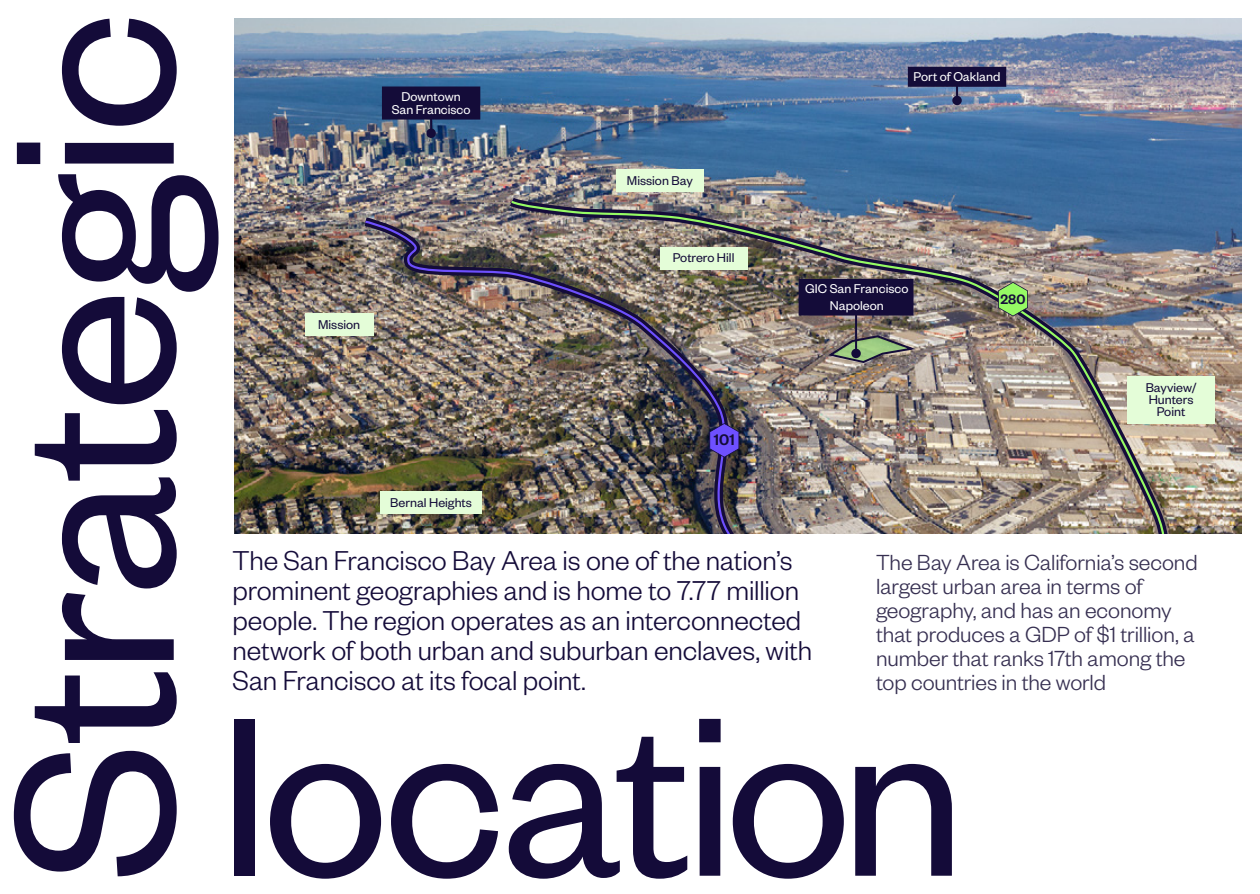
<style>
.page{position:relative;width:1260px;height:894px;background:#fff}
.page>*{position:absolute;margin:0;border:0;box-sizing:border-box;transform-origin:0 0}
.t1{font:249px "Founders Grotesk";letter-spacing:-.02em;color:#140b39}
.t2{font:300 30px/30px "Founders Grotesk";letter-spacing:-.005em;color:#140b39}
.t3{font:300 24px/24px "Founders Grotesk";letter-spacing:-.005em;color:#362f51}
.t4{font:500 16.8px "Founders Grotesk";color:#140c39}
.t5{font:500 15px "Founders Grotesk";color:#140c39}
.t6{font:13.95px/12px "Founders Grotesk";color:#140c39;text-align:center}
.t7{font:13.95px/16.8px "Founders Grotesk";color:#fff;text-align:center}
</style>
<div class="page">
<img style="left:234px;top:18px;width:1008px;height:516px">
<img style="left:363px;top:220px;width:137px;height:314px">
<img style="left:500px;top:190px;width:674px;height:344px">
<img style="left:509px;top:199px;width:665px;height:335px">
<svg style="left:998px;top:282px;width:30px;height:34px"></svg>
<svg style="left:709px;top:423px;width:30px;height:35px"></svg>
<svg style="left:826px;top:334px;width:93px;height:30px;background:#8d927d"></svg>
<div style="left:852px;top:350px;width:8px;height:7px;background:#140c39;border-radius:50%"></div>
<div style="left:851px;top:349px;width:10px;height:9px;border:2px solid #140c39;border-radius:50%"></div>
<hr style="left:855px;top:311px;width:2px;height:42px;background:#140c39">
<div style="left:800px;top:280px;width:112px;height:34px;background:#140c39"></div>
<div style="left:799px;top:279px;width:115px;height:37px;border:3px solid #140c39"></div>
<div style="left:953px;top:97px;width:8px;height:7px;background:#140c39;border-radius:50%"></div>
<div style="left:952px;top:96px;width:10px;height:9px;border:2px solid #140c39;border-radius:50%"></div>
<hr style="left:956px;top:78px;width:2px;height:22px;background:#140c39">
<div style="left:909px;top:68px;width:96px;height:18px;background:#140c39"></div>
<div style="left:908px;top:67px;width:98px;height:20px;border:2px solid #140c39"></div>
<div style="left:427px;top:130px;width:8px;height:7px;background:#140c39;border-radius:50%"></div>
<div style="left:426px;top:129px;width:10px;height:9px;border:2px solid #140c39;border-radius:50%"></div>
<hr style="left:430px;top:110px;width:2px;height:23px;background:#140c39">
<div style="left:383px;top:87px;width:96px;height:32px;background:#140c39"></div>
<div style="left:382px;top:87px;width:98px;height:33px;border:2px solid #140c39"></div>
<div style="left:660px;top:247px;width:87px;height:23px;background:#e4fdd8"></div>
<div style="left:305px;top:313px;width:68px;height:23px;background:#e4fdd8"></div>
<div style="left:616px;top:169px;width:88px;height:23px;background:#e4fdd8"></div>
<div style="left:380px;top:491px;width:102px;height:23px;background:#e4fdd8"></div>
<div style="left:1127px;top:377px;width:88px;height:47px;background:#e4fdd8"></div>
<h1 class="t1" style="left:-58px;top:882px;width:872px;rotate:-90deg">Strategic</h1>
<p class="t7" style="left:392px;top:89px;width:80px;line-height:13px">Downtown<br>San Francisco</p>
<p class="t6" style="left:318px;top:318px;width:44px">Mission</p>
<p class="t6" style="left:390px;top:495px;width:83px">Bernal Heights</p>
<p class="t6" style="left:627px;top:174px;width:67px">Mission Bay</p>
<p class="t6" style="left:673px;top:251px;width:63px">Potrero Hill</p>
<p class="t4" style="left:714px;top:430px;width:22px">101</p>
<p class="t7" style="left:914px;top:67px;width:88px">Port of Oakland</p>
<p class="t7" style="left:805px;top:280px;width:105px">GIC San Francisco<br>Napoleon</p>
<p class="t5" style="left:1001px;top:290px;width:26px">280</p>
<p class="t6" style="left:1146px;top:381px;width:52px">Bayview/<br>Hunters<br>Point</p>
<p class="t2" style="left:232px;top:544px;width:581px">The San Francisco Bay Area is one of the nation’s prominent geographies and is home to 7.77 million people. The region operates as an interconnected network of both urban and suburban enclaves, with San Francisco at its focal point.</p>
<p class="t3" style="left:876px;top:549px;width:323px">The Bay Area is California’s second largest urban area in terms of geography, and has an economy that produces a GDP of $1 trillion, a number that ranks 17th among the top countries in the world</p>
<h1 class="t1" style="left:220px;top:644px;width:746px">location</h1>
</div>
